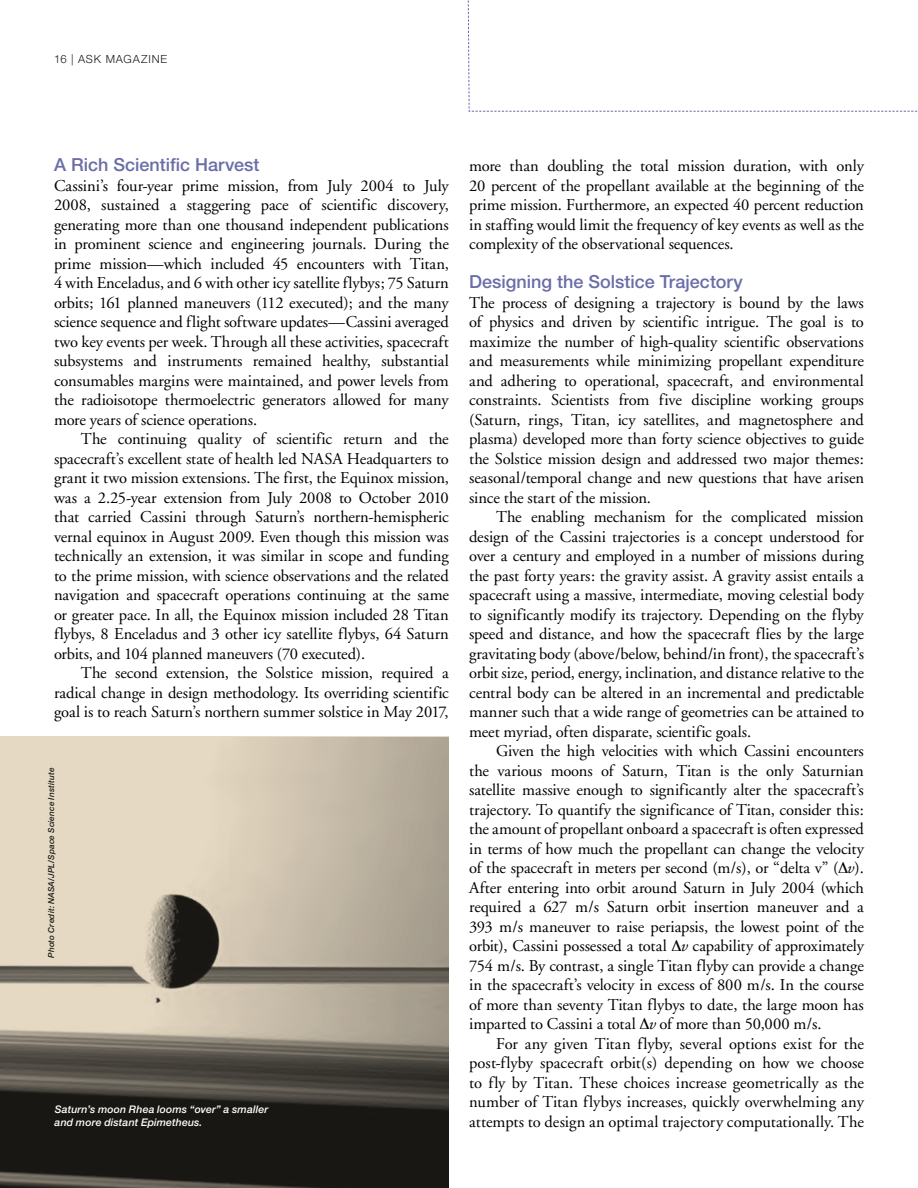
<style>
.page{position:relative;width:918px;height:1188px;background:#fff}
.page>*{position:absolute;margin:0;border:0;box-sizing:border-box;transform-origin:0 0}
.t1{font:500 18px "Helvetica Neue";color:#6a6da7}
.t2{font:16.5px/19.5px "Adobe Garamond";letter-spacing:-.005em;color:#000004;text-align:justify}
.t3{font:300 11.25px "Helvetica Neue";letter-spacing:.075em;color:#1c1c1a}
.t4{font:italic 500 10.5px/13.5px "Helvetica Neue";letter-spacing:.01em;color:#fff}
.t5{font:italic 500 8.25px "Helvetica Neue";letter-spacing:.01em;color:#1c1c1a}
.s1{font-style:italic}
</style>
<div class="page">
<svg style="left:0;top:736px;width:449px;height:452px;background:#968e7f"></svg>
<svg style="left:467px;top:0;width:451px;height:112px"></svg>
<p class="t3" style="left:54px;top:52px;width:115px">16 | ASK MAGAZINE</p>
<p class="t1" style="left:54px;top:154px;width:207px">A Rich Scientific Harvest</p>
<p class="t2" style="left:54px;top:176px;width:396px">Cassini’s four-year prime mission, from July 2004 to July 2008, sustained a staggering pace of scientific discovery, generating more than one thousand independent publications in prominent science and engineering journals. During the prime mission—which included 45 encounters with Titan, 4 with Enceladus, and 6 with other icy satellite flybys; 75 Saturn orbits; 161 planned maneuvers (112 executed); and the many science sequence and flight software updates—Cassini averaged two key events per week. Through all these activities, spacecraft subsystems and instruments remained healthy, substantial consumables margins were maintained, and power levels from the radioisotope thermoelectric generators allowed for many more years of science operations.</p>
<p class="t2" style="left:54px;top:429px;width:396px;text-indent:27px">The continuing quality of scientific return and the spacecraft’s excellent state of health led NASA Headquarters to grant it two mission extensions. The first, the Equinox mission, was a 2.25-year extension from July 2008 to October 2010 that carried Cassini through Saturn’s northern-hemispheric vernal equinox in August 2009. Even though this mission was technically an extension, it was similar in scope and funding to the prime mission, with science observations and the related navigation and spacecraft operations continuing at the same or greater pace. In all, the Equinox mission included 28 Titan flybys, 8 Enceladus and 3 other icy satellite flybys, 64 Saturn orbits, and 104 planned maneuvers (70 executed).</p>
<p class="t2" style="left:54px;top:664px;width:396px;text-indent:27px">The second extension, the Solstice mission, required a radical change in design methodology. Its overriding scientific goal is to reach Saturn’s northern summer solstice in May 2017,</p>
<p class="t5" style="left:46px;top:958px;width:192px;rotate:-90deg">Photo Credit: NASA/JPL/Space Science Institute</p>
<p class="t4" style="left:55px;top:1102px;width:215px">Saturn’s moon Rhea looms “over” a smaller and more distant Epimetheus.</p>
<p class="t2" style="left:469px;top:157px;width:396px">more than doubling the total mission duration, with only 20 percent of the propellant available at the beginning of the prime mission. Furthermore, an expected 40 percent reduction in staffing would limit the frequency of key events as well as the complexity of the observational sequences.</p>
<p class="t1" style="left:469px;top:271px;width:275px">Designing the Solstice Trajectory</p>
<p class="t2" style="left:469px;top:293px;width:396px">The process of designing a trajectory is bound by the laws of physics and driven by scientific intrigue. The goal is to maximize the number of high-quality scientific observations and measurements while minimizing propellant expenditure and adhering to operational, spacecraft, and environmental constraints. Scientists from five discipline working groups (Saturn, rings, Titan, icy satellites, and magnetosphere and plasma) developed more than forty science objectives to guide the Solstice mission design and addressed two major themes: seasonal/temporal change and new questions that have arisen since the start of the mission.</p>
<p class="t2" style="left:469px;top:507px;width:396px;text-indent:27px">The enabling mechanism for the complicated mission design of the Cassini trajectories is a concept understood for over a century and employed in a number of missions during the past forty years: the gravity assist. A gravity assist entails a spacecraft using a massive, intermediate, moving celestial body to significantly modify its trajectory. Depending on the flyby speed and distance, and how the spacecraft flies by the large gravitating body (above/below, behind/in front), the spacecraft’s orbit size, period, energy, inclination, and distance relative to the central body can be altered in an incremental and predictable manner such that a wide range of geometries can be attained to meet myriad, often disparate, scientific goals.</p>
<p class="t2" style="left:469px;top:742px;width:396px;text-indent:27px">Given the high velocities with which Cassini encounters the various moons of Saturn, Titan is the only Saturnian satellite massive enough to significantly alter the spacecraft’s trajectory. To quantify the significance of Titan, consider this: the amount of propellant onboard a spacecraft is often expressed in terms of how much the propellant can change the velocity of the spacecraft in meters per second (m/s), or “delta v” (∆<span class="s1">v</span>).<br>After entering into orbit around Saturn in July 2004 (which required a 627 m/s Saturn orbit insertion maneuver and a 393 m/s maneuver to raise periapsis, the lowest point of the orbit), Cassini possessed a total ∆<span class="s1">v</span> capability of approximately 754 m/s. By contrast, a single Titan flyby can provide a change in the spacecraft’s velocity in excess of 800 m/s. In the course of more than seventy Titan flybys to date, the large moon has imparted to Cassini a total ∆<span class="s1">v</span> of more than 50,000 m/s.</p>
<p class="t2" style="left:469px;top:1034px;width:396px;text-indent:27px">For any given Titan flyby, several options exist for the post-flyby spacecraft orbit(s) depending on how we choose to fly by Titan. These choices increase geometrically as the number of Titan flybys increases, quickly overwhelming any attempts to design an optimal trajectory computationally. The</p>
</div>
